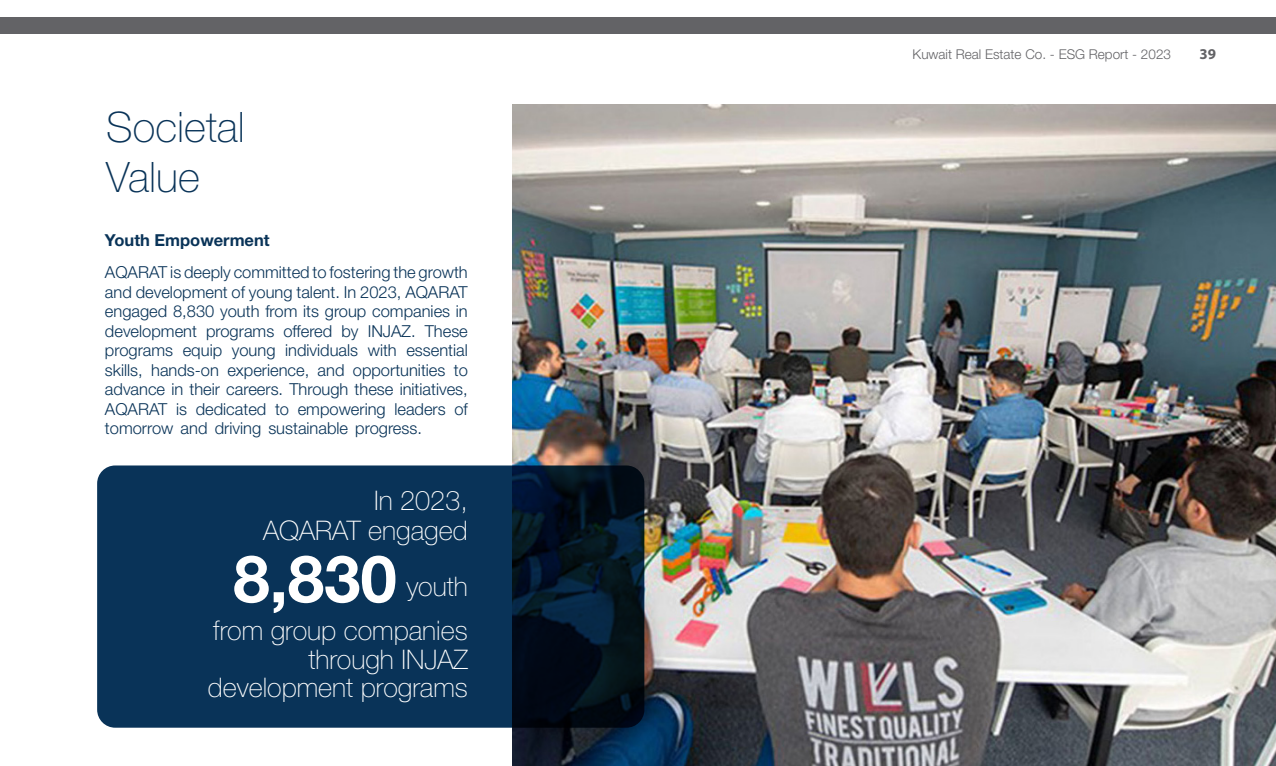
<style>
.page{position:relative;width:1276px;height:766px;background:#fff}
.page>*{position:absolute;margin:0;border:0;box-sizing:border-box;transform-origin:0 0}
.t1{font:700 65.25px "Helvetica Neue LT Std";color:#fff}
.t2{font:100 42px "Helvetica Neue LT Std";color:#093358}
.t3{font:100 27px/28.5px "Helvetica Neue LT Std";color:#fff;text-align:right}
.t4{font:300 16.5px/19.5px "Helvetica Neue LT Std";color:#093358;text-align:justify}
.t5{font:700 16.5px "Helvetica Neue LT Std";color:#093358}
.t6{font:700 15px "Myriad Pro";color:#636366}
.t7{font:300 13.5px "Helvetica Neue LT Std";color:#636366}
</style>
<div class="page">
<div style="left:0;top:17px;width:1276px;height:17px;background:#636366"></div>
<img style="left:512px;top:104px;width:764px;height:661px">
<svg style="left:97px;top:465px;width:547px;height:262px;fill:#093358"></svg>
<p class="t2" style="left:106px;top:103px;width:140px">Societal</p>
<p class="t2" style="left:106px;top:153px;width:95px">Value</p>
<p class="t5" style="left:105px;top:230px;width:166px">Youth Empowerment</p>
<p class="t4" style="left:105px;top:262px;width:364px">AQARAT is deeply committed to fostering the growth and development of young talent. In 2023, AQARAT engaged 8,830 youth from its group companies in development programs offered by INJAZ. These programs equip young individuals with essential skills, hands-on experience, and opportunities to advance in their careers. Through these initiatives, AQARAT is dedicated to empowering leaders of tomorrow and driving sustainable progress.</p>
<p class="t3" style="left:374px;top:486px;width:95px">In 2023,</p>
<p class="t3" style="left:263px;top:516px;width:206px">AQARAT engaged</p>
<p class="t1" style="left:233px;top:538px;width:165px">8,830</p>
<p class="t3" style="left:406px;top:572px;width:63px">youth</p>
<p class="t3" style="left:208px;top:616px;width:262px">from group companies through INJAZ development programs</p>
<p class="t7" style="left:912px;top:46px;width:260px">Kuwait Real Estate Co. - ESG Report - 2023</p>
<p class="t6" style="left:1199px;top:44px;width:18px">39</p>
</div>
